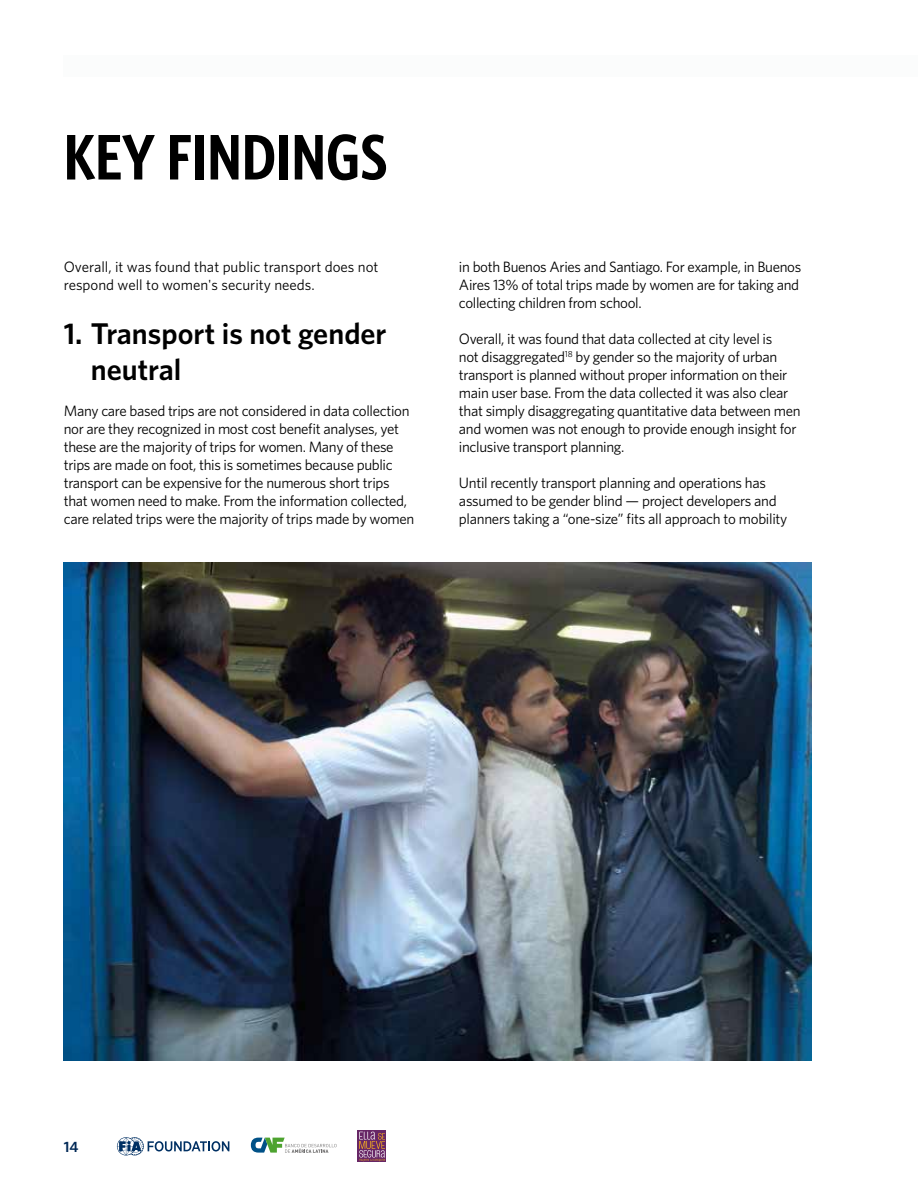
<style>
.page{position:relative;width:918px;height:1188px;background:#fff}
.page>*{position:absolute;margin:0;border:0;box-sizing:border-box;transform-origin:0 0}
.t1{font:600 64.5px "Whitney Condensed";color:#000}
.t2{font:600 30px/36px "Whitney";color:#000}
.t3{font:15px/18px "Whitney";letter-spacing:-.025em;color:#000}
.t4{font:15px/18px "Whitney";color:#000}
.t5{font:600 15px "Whitney";color:#002856}
</style>
<div class="page">
<div style="left:64px;top:55px;width:854px;height:21px;background:#fbfcfc"></div>
<img style="left:64px;top:563px;width:748px;height:497px">
<svg style="left:117px;top:1137px;width:112px;height:18px"></svg>
<svg style="left:251px;top:1138px;width:86px;height:15px"></svg>
<svg style="left:358px;top:1130px;width:28px;height:32px"></svg>
<svg style="left:359px;top:1132px;width:26px;height:30px"></svg>
<h1 class="t1" style="left:64px;top:117px;width:325px">KEY FINDINGS</h1>
<p class="t4" style="left:64px;top:257px;width:316px">Overall, it was found that public transport does not respond well to women's security needs.</p>
<h2 class="t2" style="left:91px;top:315px;width:297px;text-indent:-27px">1. Transport is not gender neutral</h2>
<p class="t3" style="left:64px;top:401px;width:352px">Many care based trips are not considered in data collection nor are they recognized in most cost benefit analyses, yet these are the majority of trips for women. Many of these trips are made on foot, this is sometimes because public transport can be expensive for the numerous short trips that women need to make. From the information collected, care related trips were the majority of trips made by women</p>
<p class="t3" style="left:459px;top:257px;width:344px">in both Buenos Aries and Santiago. For example, in Buenos<br>Aires 13% of total trips made by women are for taking and collecting children from school.</p>
<p class="t3" style="left:459px;top:329px;width:343px">Overall, it was found that data collected at city level is<br>not disaggregated<sup>18</sup> by gender so the majority of urban transport is planned without proper information on their main user base. From the data collected it was also clear that simply disaggregating quantitative data between men and women was not enough to provide enough insight for inclusive transport planning.</p>
<p class="t3" style="left:459px;top:473px;width:330px">Until recently transport planning and operations has assumed to be gender blind — project developers and planners taking a “one-size” fits all approach to mobility</p>
<p class="t5" style="left:64px;top:1137px;width:16px">14</p>
</div>
